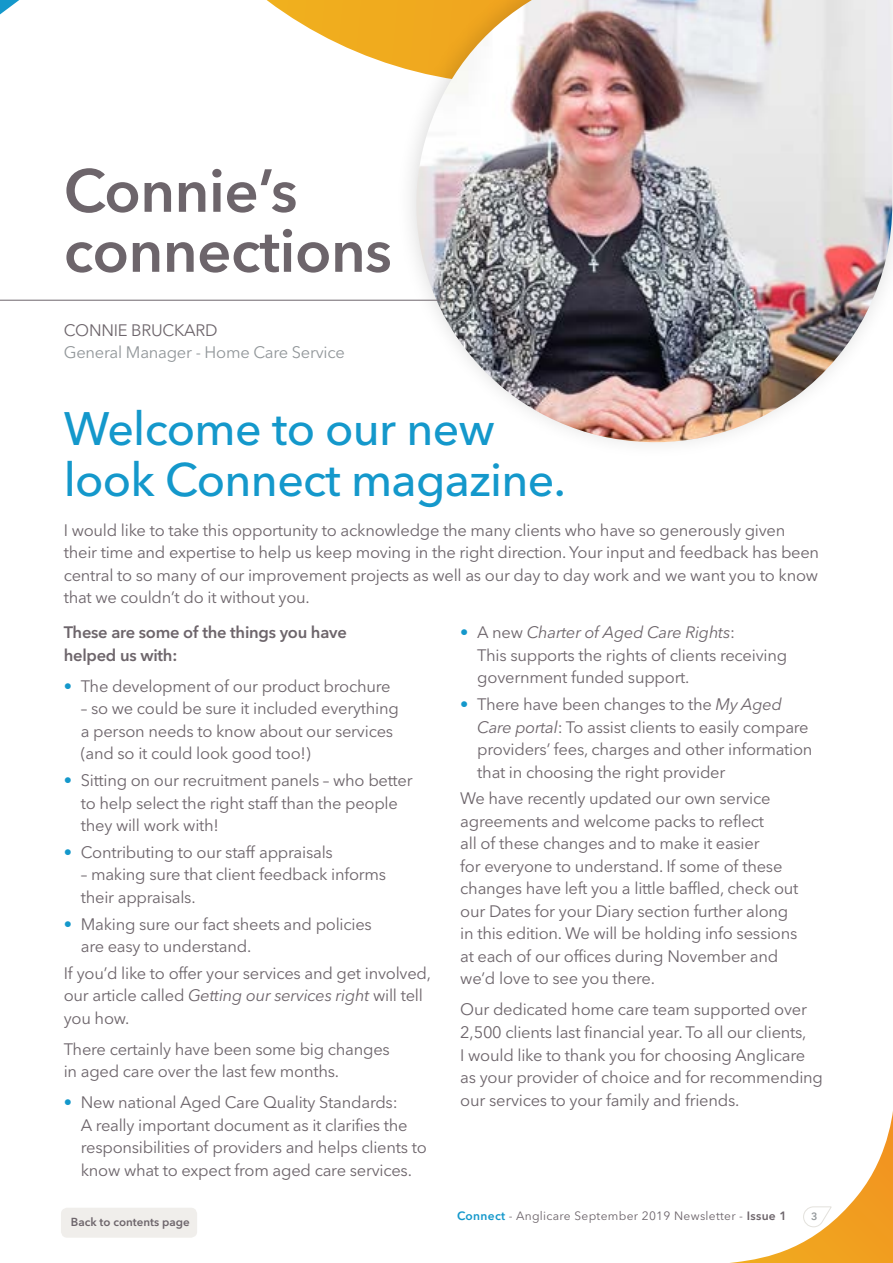
<style>
.page{position:relative;width:893px;height:1263px;background:#fff}
.page>*{position:absolute;margin:0;border:0;box-sizing:border-box;transform-origin:0 0}
.t1{font:600 60px/60px "Avenir Next LT Pro";letter-spacing:-.01em;color:#6d656b}
.t2{font:500 46.5px/51px "Avenir Next LT Pro";letter-spacing:-.015em;color:#1498cb}
.t3{font:16.5px/22.5px "Avenir Next LT Pro";letter-spacing:-.015em;color:#6d656b}
.t4{font:600 16.5px/22.5px "Avenir Next LT Pro";letter-spacing:-.015em;color:#6d656b}
.t5{font:16.5px "Avenir Next LT Pro";letter-spacing:-.015em;color:#92979a}
.t6{font:12px "Avenir Next LT Pro";letter-spacing:.025em;color:#6d656b}
.t7{font:600 11.55px "Avenir Next LT Pro";color:#6d656b}
.t8{font:600 10.5px "Avenir Next LT Pro";color:#92979a}
.s1{color:#1498cb}
.s2{font-style:italic}
.s3{font-weight:600;color:#1498cb}
.s4{font-weight:600}
</style>
<div class="page">
<svg style="left:266px;top:0;width:117px;height:62px"></svg>
<svg style="left:0;top:0;width:113px;height:300px"></svg>
<img style="left:383px;top:0;width:510px;height:444px">
<hr style="left:0;top:300px;width:446px;height:1px;background:#6d656b">
<svg style="left:730px;top:1111px;width:163px;height:152px"></svg>
<svg style="left:803px;top:1206px;width:29px;height:21px"></svg>
<div style="left:61px;top:1208px;width:136px;height:30px;background:#f0eeeb;border-radius:6px"></div>
<h1 class="t1" style="left:64px;top:160px;width:330px">Connie’s connections</h1>
<p class="t3" style="left:64px;top:319px;width:155px">CONNIE BRUCKARD</p>
<p class="t5" style="left:64px;top:343px;width:283px">General Manager - Home Care Service</p>
<h2 class="t2" style="left:64px;top:403px;width:504px">Welcome to our new look Connect magazine.</h2>
<p class="t3" style="left:64px;top:518px;width:757px">I would like to take this opportunity to acknowledge the many clients who have so generously given their time and expertise to help us keep moving in the right direction. Your input and feedback has been central to so many of our improvement projects as well as our day to day work and we want you to know that we couldn’t do it without you.</p>
<p class="t4" style="left:64px;top:621px;width:285px">These are some of the things you have helped us with:</p>
<p class="t3" style="left:64px;top:675px;width:328px"><span class="s1">•</span> The development of our product brochure</p>
<p class="t3" style="left:81px;top:697px;width:320px">– so we could be sure it included everything a person needs to know about our services (and so it could look good too!)</p>
<p class="t3" style="left:81px;top:769px;width:333px;text-indent:-17px"><span class="s1">•</span> Sitting on our recruitment panels – who better to help select the right staff than the people they will work with!</p>
<p class="t3" style="left:64px;top:841px;width:271px"><span class="s1">•</span> Contributing to our staff appraisals</p>
<p class="t3" style="left:81px;top:863px;width:307px">– making sure that client feedback informs their appraisals.</p>
<p class="t3" style="left:81px;top:912px;width:293px;text-indent:-17px"><span class="s1">•</span> Making sure our fact sheets and policies are easy to understand.</p>
<p class="t3" style="left:64px;top:962px;width:369px">If you’d like to offer your services and get involved, our article called <span class="s2">Getting our services right</span> will tell you how.</p>
<p class="t3" style="left:64px;top:1038px;width:328px">There certainly have been some big changes in aged care over the last few months.</p>
<p class="t3" style="left:81px;top:1091px;width:347px;text-indent:-17px"><span class="s1">•</span> New national Aged Care Quality Standards:<br>A really important document as it clarifies the responsibilities of providers and helps clients to know what to expect from aged care services.</p>
<p class="t3" style="left:477px;top:621px;width:311px;text-indent:-17px"><span class="s1">•</span> A new <span class="s2">Charter of Aged Care Rights</span>:<br>This supports the rights of clients receiving government funded support.</p>
<p class="t3" style="left:477px;top:693px;width:337px;text-indent:-17px"><span class="s1">•</span> There have been changes to the <span class="s2">My Aged Care portal</span>: To assist clients to easily compare providers’ fees, charges and other information that in choosing the right provider</p>
<p class="t3" style="left:460px;top:787px;width:340px">We have recently updated our own service agreements and welcome packs to reflect<br>all of these changes and to make it easier<br>for everyone to understand. If some of these changes have left you a little baffled, check out our Dates for your Diary section further along in this edition. We will be holding info sessions at each of our offices during November and we’d love to see you there.</p>
<p class="t3" style="left:460px;top:998px;width:364px">Our dedicated home care team supported over 2,500 clients last financial year. To all our clients,<br>I would like to thank you for choosing Anglicare as your provider of choice and for recommending our services to your family and friends.</p>
<p class="t7" style="left:71px;top:1215px;width:120px">Back to contents page</p>
<p class="t6" style="left:457px;top:1209px;width:331px"><span class="s3">Connect</span> - Anglicare September 2019 Newsletter - <span class="s4">Issue 1</span></p>
<p class="t8" style="left:811px;top:1210px;width:8px">3</p>
</div>
